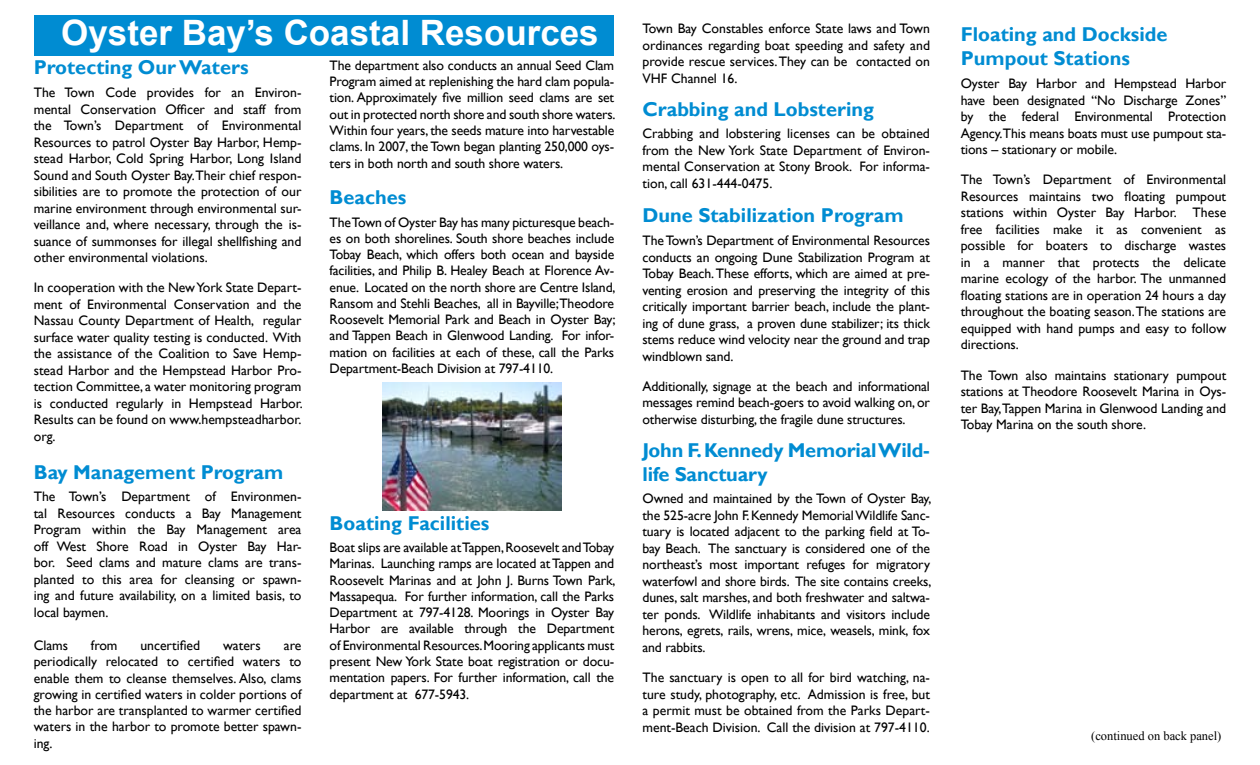
<style>
.page{position:relative;width:1260px;height:765px;background:#fff}
.page>*{position:absolute;margin:0;border:0;box-sizing:border-box;transform-origin:0 0}
.t1{font:700 35px "Arial";color:#fff}
.t2{font:700 20px/24px "Gill Sans";color:#008cd2}
.t3{font:13.75px/16.5px "Gill Sans";letter-spacing:-.005em;color:#000;text-align:justify}
.t4{font:12.5px "Times New Roman";color:#000}
</style>
<div class="page">
<div style="left:34px;top:15px;width:580px;height:41px;background:#008cd2"></div>
<img style="left:382px;top:382px;width:180px;height:129px">
<h1 class="t1" style="left:61px;top:10px;width:539px">Oyster Bay’s Coastal Resources</h1>
<h2 class="t2" style="left:34px;top:56px;width:216px">Protecting Our Waters</h2>
<p class="t3" style="left:34px;top:84px;width:269px">The Town Code provides for an Environ&shy;mental Conservation Officer and staff from the Town’s Department of Environmental Resources to patrol Oyster Bay Harbor, Hemp&shy;stead Harbor, Cold Spring Harbor, Long Island Sound and South Oyster Bay.Their chief respon&shy;sibilities are to promote the protection of our marine environment through environmental sur&shy;veillance and, where necessary, through the is&shy;suance of summonses for illegal shellfishing and other environmental violations.</p>
<p class="t3" style="left:34px;top:280px;width:271px">In cooperation with the New York State Depart&shy;ment of Environmental Conservation and the Nassau County Department of Health, regular surface water quality testing is conducted. With the assistance of the Coalition to Save Hemp&shy;stead Harbor and the Hempstead Harbor Pro&shy;tection Committee, a water monitoring program is conducted regularly in Hempstead Harbor.<br>Results can be found on www.hempsteadharbor. org.</p>
<h2 class="t2" style="left:34px;top:460px;width:251px">Bay Management Program</h2>
<p class="t3" style="left:34px;top:489px;width:269px">The Town’s Department of Environmen&shy;tal Resources conducts a Bay Management Program within the Bay Management area off West Shore Road in Oyster Bay Har&shy;bor. Seed clams and mature clams are trans&shy;planted to this area for cleansing or spawn&shy;ing and future availability, on a limited basis, to local baymen.</p>
<p class="t3" style="left:34px;top:637px;width:36px">Clams</p>
<p class="t3" style="left:91px;top:637px;width:28px">from</p>
<p class="t3" style="left:140px;top:637px;width:61px">uncertified</p>
<p class="t3" style="left:223px;top:637px;width:39px">waters</p>
<p class="t3" style="left:330px;top:57px;width:288px">The department also conducts an annual Seed Clam Program aimed at replenishing the hard clam popula&shy;tion. Approximately five million seed clams are set out in protected north shore and south shore waters.<br>Within four years, the seeds mature into harvestable clams. In 2007, the Town began planting 250,000 oys&shy;ters in both north and south shore waters.</p>
<h2 class="t2" style="left:330px;top:186px;width:78px">Beaches</h2>
<p class="t3" style="left:330px;top:214px;width:288px">The Town of Oyster Bay has many picturesque beach&shy;es on both shorelines. South shore beaches include Tobay Beach, which offers both ocean and bayside facilities, and Philip B. Healey Beach at Florence Av&shy;enue. Located on the north shore are Centre Island, Ransom and Stehli Beaches, all in Bayville;Theodore Roosevelt Memorial Park and Beach in Oyster Bay; and Tappen Beach in Glenwood Landing. For infor&shy;mation on facilities at each of these, call the Parks Department-Beach Division at 797-4110.</p>
<h2 class="t2" style="left:330px;top:511px;width:161px">Boating Facilities</h2>
<p class="t3" style="left:330px;top:540px;width:288px">Boat slips are available at Tappen, Roosevelt and Tobay Marinas. Launching ramps are located at Tappen and Roosevelt Marinas and at John J. Burns Town Park, Massapequa. For further information, call the Parks Department at 797-4128. Moorings in Oyster Bay Harbor are available through the Department of Environmental Resources. Mooring applicants must present New York State boat registration or docu&shy;mentation papers. For further information, call the department at 677-5943.</p>
<p class="t3" style="left:34px;top:637px;width:269px;text-indent:250px">are periodically relocated to certified waters to enable them to cleanse themselves. Also, clams growing in certified waters in colder portions of the harbor are transplanted to warmer certified waters in the harbor to promote better spawn&shy;ing.</p>
<p class="t3" style="left:643px;top:21px;width:289px">Town Bay Constables enforce State laws and Town ordinances regarding boat speeding and safety and provide rescue services. They can be contacted on VHF Channel 16.</p>
<h2 class="t2" style="left:642px;top:97px;width:233px">Crabbing and Lobstering</h2>
<p class="t3" style="left:642px;top:126px;width:289px">Crabbing and lobstering licenses can be obtained from the New York State Department of Environ&shy;mental Conservation at Stony Brook. For informa&shy;tion, call 631-444-0475.</p>
<h2 class="t2" style="left:642px;top:204px;width:263px">Dune Stabilization Program</h2>
<p class="t3" style="left:642px;top:232px;width:289px">The Town’s Department of Environmental Resources conducts an ongoing Dune Stabilization Program at Tobay Beach. These efforts, which are aimed at pre&shy;venting erosion and preserving the integrity of this critically important barrier beach, include the plant&shy;ing of dune grass, a proven dune stabilizer; its thick stems reduce wind velocity near the ground and trap windblown sand.</p>
<p class="t3" style="left:642px;top:378px;width:289px">Additionally, signage at the beach and informational messages remind beach-goers to avoid walking on, or otherwise disturbing, the fragile dune structures.</p>
<h2 class="t2" style="left:642px;top:438px;width:289px">John F. Kennedy Memorial Wild&shy;life Sanctuary</h2>
<p class="t3" style="left:642px;top:491px;width:290px">Owned and maintained by the Town of Oyster Bay, the 525-acre John F. Kennedy Memorial Wildlife Sanc&shy;tuary is located adjacent to the parking field at To&shy;bay Beach. The sanctuary is considered one of the northeast’s most important refuges for migratory waterfowl and shore birds. The site contains creeks, dunes, salt marshes, and both freshwater and saltwa&shy;ter ponds. Wildlife inhabitants and visitors include herons, egrets, rails, wrens, mice, weasels, mink, fox and rabbits.</p>
<p class="t3" style="left:642px;top:669px;width:289px">The sanctuary is open to all for bird watching, na&shy;ture study, photography, etc. Admission is free, but a permit must be obtained from the Parks Depart&shy;ment-Beach Division. Call the division at 797-4110.</p>
<h2 class="t2" style="left:961px;top:23px;width:208px">Floating and Dockside<br>Pumpout Stations</h2>
<p class="t3" style="left:961px;top:75px;width:267px">Oyster Bay Harbor and Hempstead Harbor have been designated “No Discharge Zones” by the federal Environmental Protection Agency.This means boats must use pumpout sta&shy;tions – stationary or mobile.</p>
<p class="t3" style="left:961px;top:172px;width:267px">The Town’s Department of Environmental Resources maintains two floating pumpout stations within Oyster Bay Harbor. These free facilities make it as convenient as possible for boaters to discharge wastes in a manner that protects the delicate marine ecology of the harbor. The unmanned floating stations are in operation 24 hours a day throughout the boating season. The stations are equipped with hand pumps and easy to follow directions.</p>
<p class="t3" style="left:961px;top:367px;width:267px">The Town also maintains stationary pumpout stations at Theodore Roosevelt Marina in Oys&shy;ter Bay,Tappen Marina in Glenwood Landing and Tobay Marina on the south shore.</p>
<p class="t4" style="left:1091px;top:728px;width:132px">(continued on back panel)</p>
</div>
